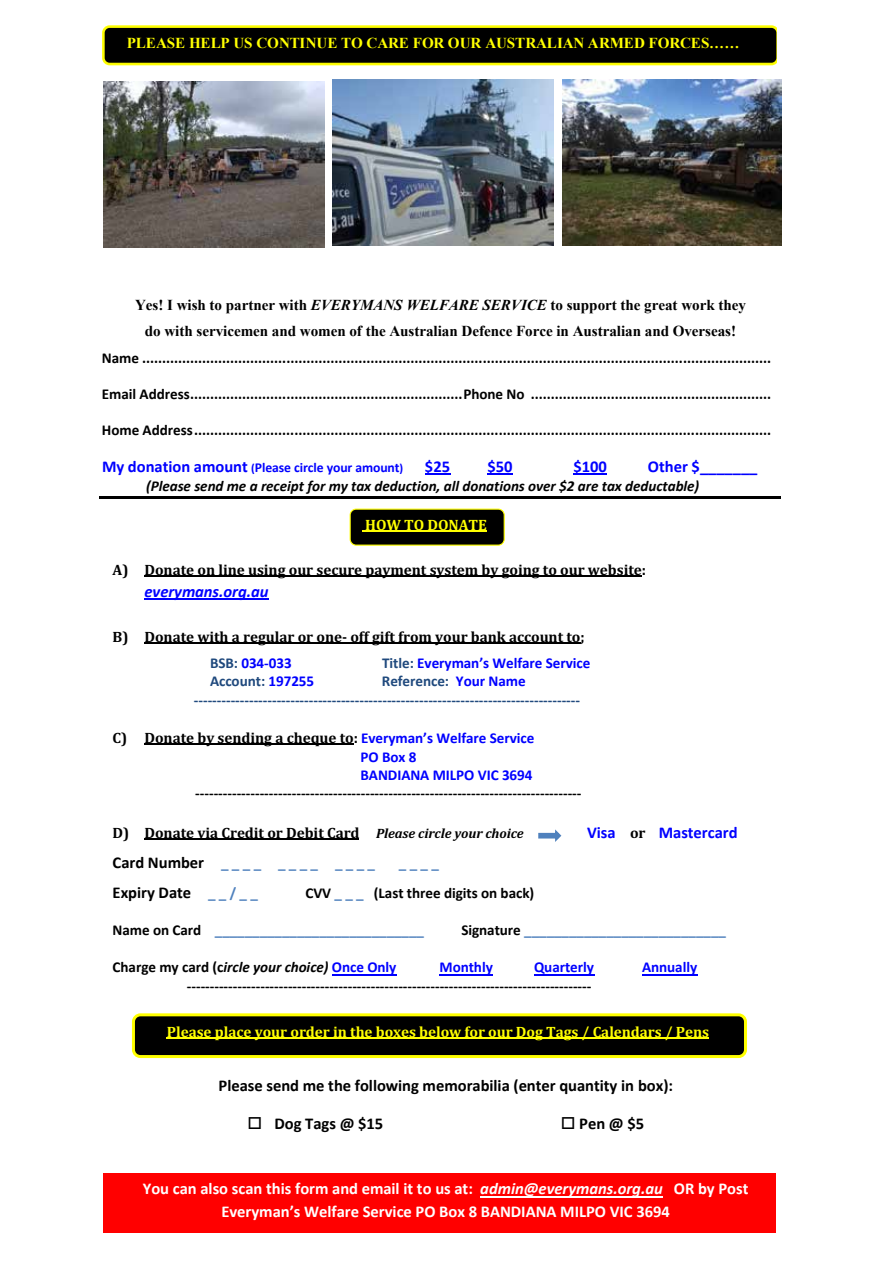
<style>
.page{position:relative;width:893px;height:1263px;background:#fff}
.page>*{position:absolute;margin:0;border:0;box-sizing:border-box;transform-origin:0 0}
.t1{font:700 16.5px/23.1px "Calibri";color:#fff;text-align:center}
.t2{font:700 16.5px "Calibri";color:#000}
.t3{font:700 16.5px "Calibri";color:#00f}
.t4{font:italic 700 16.5px "Calibri";color:#00f}
.t5{font:700 15.15px "Calibri";letter-spacing:-.005em;color:#000}
.t6{font:700 15.15px "Cambria";letter-spacing:-.005em;color:#000}
.t7{font:700 15.15px/26px "Times New Roman";letter-spacing:-.005em;color:#000;text-align:center}
.t8{font:700 15.15px/18.3px "Calibri";letter-spacing:-.005em;color:#1f497d}
.t9{font:italic 700 15.15px "Calibri";letter-spacing:-.005em;color:#000}
.t10{font:700 15.15px "Calibri";letter-spacing:-.005em;color:#4f81bd}
.t11{font:700 15.15px/18.3px "Calibri";letter-spacing:-.005em;color:#00f}
.t12{font:700 15.15px "Cambria";letter-spacing:-.005em;color:#ff0}
.t13{font:700 15.15px "Times New Roman";letter-spacing:-.01em;color:#ff0}
.t14{font:700 13.65px "Calibri";letter-spacing:-.005em;color:#00f}
.s1{font-style:italic}
.s2{font-size:16.5px}
.s3{font-size:11.85px}
.s4{color:#1f497d}
.s5{color:#00f}
.s6{font-family:"Calibri";color:#00f}
.s7{font-style:italic;font-size:13.65px}
.s8{font-family:"Cambria";font-size:15.15px;color:#000}
.s9{font-size:16.5px;color:#000}
.s10{font-size:15.15px;color:#4f81bd}
.s11{color:#4f81bd}
.s12{color:#000}
.s13{font-style:normal}
.s14{font-style:normal;color:#00f}
</style>
<div class="page">
<svg style="left:425px;top:474px;width:25px;height:1px"></svg>
<svg style="left:487px;top:474px;width:25px;height:1px"></svg>
<hr style="left:574px;top:474px;width:33px;height:1px;background:#00f">
<hr style="left:100px;top:496px;width:681px;height:2px;background:#000">
<hr style="left:144px;top:576px;width:498px;height:1px;background:#000">
<hr style="left:144px;top:599px;width:125px;height:1px;background:#00f">
<hr style="left:144px;top:642px;width:436px;height:1px;background:#000">
<hr style="left:144px;top:744px;width:210px;height:1px;background:#000">
<hr style="left:144px;top:839px;width:215px;height:1px;background:#000">
<hr style="left:332px;top:974px;width:64px;height:1px;background:#00f">
<hr style="left:440px;top:974px;width:53px;height:1px;background:#00f">
<hr style="left:534px;top:974px;width:60px;height:1px;background:#00f">
<hr style="left:642px;top:974px;width:55px;height:1px;background:#00f">
<svg style="left:102px;top:25px;width:674px;height:40px;background:#212102"></svg>
<div style="left:350px;top:509px;width:154px;height:36px;background:#000;border-radius:6px"></div>
<div style="left:350px;top:509px;width:155px;height:37px;border:1px solid #ff0;border-radius:6px"></div>
<hr style="left:362px;top:530px;width:125px;height:1px;background:#ff0">
<div style="left:133px;top:1015px;width:612px;height:41px;background:#000;border-radius:7px"></div>
<div style="left:132px;top:1013px;width:615px;height:45px;border:3px solid #ff0;border-radius:7px"></div>
<hr style="left:167px;top:1037px;width:542px;height:1px;background:#ff0">
<div style="left:103px;top:1173px;width:673px;height:60px;background:#f00"></div>
<hr style="left:480px;top:1196px;width:183px;height:1px;background:#fff">
<svg style="left:538px;top:829px;width:24px;height:13px"></svg>
<img style="left:103px;top:81px;width:222px;height:166px">
<img style="left:332px;top:80px;width:222px;height:166px">
<img style="left:563px;top:80px;width:218px;height:166px">
<p class="t13" style="left:127px;top:32px;width:614px">PLEASE HELP US CONTINUE TO CARE FOR OUR AUSTRALIAN ARMED FORCES……</p>
<p class="t7" style="left:135px;top:292px;width:612px">Yes! I wish to partner with <span class="s1">EVERYMANS WELFARE SERVICE</span> to support the great work they do with servicemen and women of the Australian Defence Force in Australian and Overseas!</p>
<p class="t5" style="left:102px;top:347px;width:671px">Name .............................................................................................................................................................</p>
<p class="t5" style="left:102px;top:383px;width:671px">Email Address....................................................................Phone No ............................................................</p>
<p class="t5" style="left:102px;top:419px;width:671px">Home Address................................................................................................................................................</p>
<p class="t14" style="left:102px;top:458px;width:303px"><span class="s2">My donation amount</span> <span class="s3">(</span>Please circle your amount<span class="s3">)</span></p>
<p class="t3" style="left:425px;top:455px;width:27px">$25</p>
<p class="t3" style="left:487px;top:455px;width:27px">$50</p>
<p class="t3" style="left:573px;top:455px;width:35px">$100</p>
<p class="t3" style="left:648px;top:455px;width:111px">Other $_______</p>
<p class="t9" style="left:146px;top:475px;width:555px">(Please send me a receipt for my tax deduction, all donations over $2 are tax deductable)</p>
<p class="t12" style="left:365px;top:514px;width:123px">HOW TO DONATE</p>
<p class="t6" style="left:113px;top:559px;width:535px">A) Donate on line using our secure payment system by going to our website:</p>
<p class="t4" style="left:145px;top:580px;width:126px">everymans.org.au</p>
<p class="t6" style="left:113px;top:626px;width:474px">B) Donate with a regular or one- off gift from your bank account to;</p>
<p class="t11" style="left:210px;top:653px;width:83px"><span class="s4">BSB:</span> 034-033</p>
<p class="t11" style="left:382px;top:653px;width:210px"><span class="s4">Title:</span> Everyman’s Welfare Service</p>
<p class="t8" style="left:210px;top:672px;width:106px">Account: <span class="s5">197255</span></p>
<p class="t8" style="left:194px;top:672px;width:388px;text-indent:188px">Reference: <span class="s5">Your Name </span>------------------------------------------------------------------------------------</p>
<p class="t6" style="left:113px;top:727px;width:423px">C) Donate by sending a cheque to: <span class="s6">Everyman’s Welfare Service</span></p>
<p class="t11" style="left:361px;top:747px;width:173px">PO Box 8<br>BANDIANA MILPO VIC 3694</p>
<p class="t5" style="left:195px;top:782px;width:388px">------------------------------------------------------------------------------------</p>
<p class="t6" style="left:113px;top:822px;width:413px">D) Donate via Credit or Debit Card <span class="s7">Please circle your choice</span></p>
<p class="t3" style="left:587px;top:821px;width:152px">Visa <span class="s8">or</span> Mastercard</p>
<p class="t10" style="left:113px;top:852px;width:264px"><span class="s9">Card Number</span> _ _ _ _ _ _ _ _ _ _ _ _</p>
<p class="t10" style="left:399px;top:852px;width:42px">_ _ _ _</p>
<p class="t2" style="left:113px;top:881px;width:147px">Expiry Date <span class="s10">_ _ / _ _</span></p>
<p class="t5" style="left:305px;top:883px;width:230px">CVV <span class="s11">_ _ _</span> (Last three digits on back)</p>
<p class="t10" style="left:113px;top:920px;width:313px"><span class="s12">Name on Card</span> ____________________________</p>
<p class="t10" style="left:461px;top:920px;width:266px"><span class="s12">Signature</span> ___________________________</p>
<p class="t9" style="left:113px;top:956px;width:285px"><span class="s13">Charge my card (c</span>ircle your choice) <span class="s14">Once Only</span></p>
<p class="t11" style="left:440px;top:958px;width:55px">Monthly</p>
<p class="t11" style="left:534px;top:958px;width:62px">Quarterly</p>
<p class="t11" style="left:642px;top:958px;width:57px">Annually</p>
<p class="t5" style="left:187px;top:975px;width:406px">----------------------------------------------------------------------------------------</p>
<p class="t12" style="left:167px;top:1021px;width:544px">Please place your order in the boxes below for our Dog Tags / Calendars / Pens</p>
<p class="t2" style="left:219px;top:1073px;width:456px">Please send me the following memorabilia (enter quantity in box):</p>
<p class="t2" style="left:247px;top:1112px;width:137px">□ Dog Tags @ $15</p>
<p class="t2" style="left:561px;top:1112px;width:85px">□ Pen @ $5</p>
<p class="t1" style="left:143px;top:1177px;width:607px">You can also scan this form and email it to us at: <span class="s1">admin@everymans.org.au</span> OR by Post<br>Everyman’s Welfare Service PO Box 8 BANDIANA MILPO VIC 3694</p>
</div>
